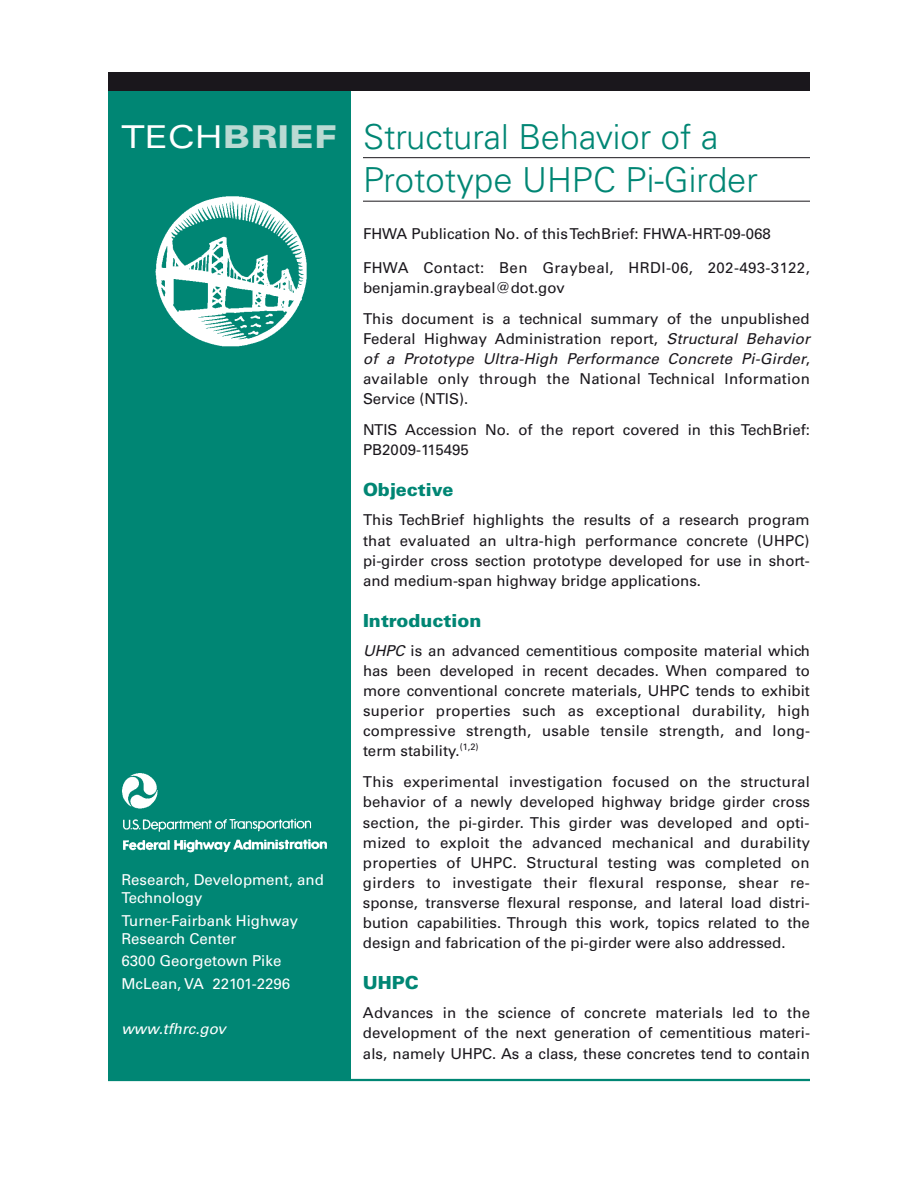
<style>
.page{position:relative;width:918px;height:1188px;background:#fff}
.page>*{position:absolute;margin:0;border:0;box-sizing:border-box;transform-origin:0 0}
.t1{font:300 34.5px/43.5px "Univers LT Std";color:#008674}
.t2{font:900 18px "Univers LT Std";color:#008674}
.t3{font:15px/20.1px "Univers LT Std";color:#1a171c;text-align:justify}
.t4{font:15px/18px "Univers LT Std";color:#fff}
.t5{font:15px/20.1px "Univers LT Std";letter-spacing:.025em;color:#1a171c}
.t6{font:italic 15px "Univers LT Std";color:#fff}
.t7{font:9.3px "Univers LT Std";color:#1a171c}
.s1{font-weight:400;font-stretch:expanded;font-size:31.5px;color:#fff}
.s2{font-weight:900;font-stretch:expanded;font-size:31.5px;color:#badad3}
.s3{font-style:italic}
</style>
<div class="page">
<hr style="left:108px;top:1079px;width:702px;height:2px;background:#008674">
<div style="left:108px;top:86px;width:243px;height:994px;background:#008674"></div>
<hr style="left:363px;top:157px;width:447px;height:1px;background:#1a171c">
<hr style="left:363px;top:201px;width:447px;height:1px;background:#1a171c">
<div style="left:108px;top:72px;width:702px;height:19px;background:#1a171c"></div>
<img style="left:122px;top:773px;width:205px;height:80px">
<img style="left:155px;top:196px;width:152px;height:151px">
<h1 class="t1" style="left:363px;top:115px;width:396px;text-indent:-242px"><span class="s1">TECH</span><span class="s2">BRIEF</span> Structural Behavior of a<br>Prototype UHPC Pi-Girder</h1>
<p class="t3" style="left:363px;top:224px;width:409px">FHWA Publication No. of this TechBrief: FHWA-HRT-09-068</p>
<p class="t5" style="left:363px;top:258px;width:448px">FHWA Contact: Ben Graybeal, HRDI-06, 202-493-3122, benjamin.graybeal@dot.gov</p>
<p class="t3" style="left:363px;top:309px;width:449px">This document is a technical summary of the unpublished Federal Highway Administration report, <span class="s3">Structural Behavior of a Prototype Ultra-High Performance Concrete Pi-Girder</span>, available only through the National Technical Information Service (NTIS).</p>
<p class="t3" style="left:363px;top:420px;width:448px">NTIS Accession No. of the report covered in this TechBrief:<br>PB2009-115495</p>
<p class="t2" style="left:363px;top:479px;width:92px">Objective</p>
<p class="t3" style="left:363px;top:510px;width:448px">This TechBrief highlights the results of a research program that evaluated an ultra-high performance concrete (UHPC) pi-girder cross section prototype developed for use in short&shy;and medium-span highway bridge applications.</p>
<p class="t2" style="left:363px;top:609px;width:120px">Introduction</p>
<p class="t3" style="left:363px;top:641px;width:449px"><span class="s3">UHPC</span> is an advanced cementitious composite material which has been developed in recent decades. When compared to more conventional concrete materials, UHPC tends to exhibit superior properties such as exceptional durability, high compressive strength, usable tensile strength, and long&shy;term stability.</p>
<p class="t7" style="left:460px;top:741px;width:20px">(1,2)</p>
<p class="t3" style="left:363px;top:772px;width:449px">This experimental investigation focused on the structural behavior of a newly developed highway bridge girder cross section, the pi-girder. This girder was developed and opti&shy;mized to exploit the advanced mechanical and durability properties of UHPC. Structural testing was completed on girders to investigate their flexural response, shear re&shy;sponse, transverse flexural response, and lateral load distri&shy;bution capabilities. Through this work, topics related to the design and fabrication of the pi-girder were also addressed.</p>
<p class="t2" style="left:363px;top:972px;width:57px">UHPC</p>
<p class="t3" style="left:363px;top:1003px;width:449px">Advances in the science of concrete materials led to the development of the next generation of cementitious materi&shy;als, namely UHPC. As a class, these concretes tend to contain</p>
<p class="t4" style="left:122px;top:871px;width:204px">Research, Development, and<br>Technology</p>
<p class="t4" style="left:122px;top:912px;width:178px">Turner-Fairbank Highway<br>Research Center</p>
<p class="t4" style="left:122px;top:950px;width:170px;line-height:22.5px">6300 Georgetown Pike<br>McLean, VA 22101-2296</p>
<p class="t6" style="left:122px;top:1020px;width:106px">www.tfhrc.gov</p>
</div>
